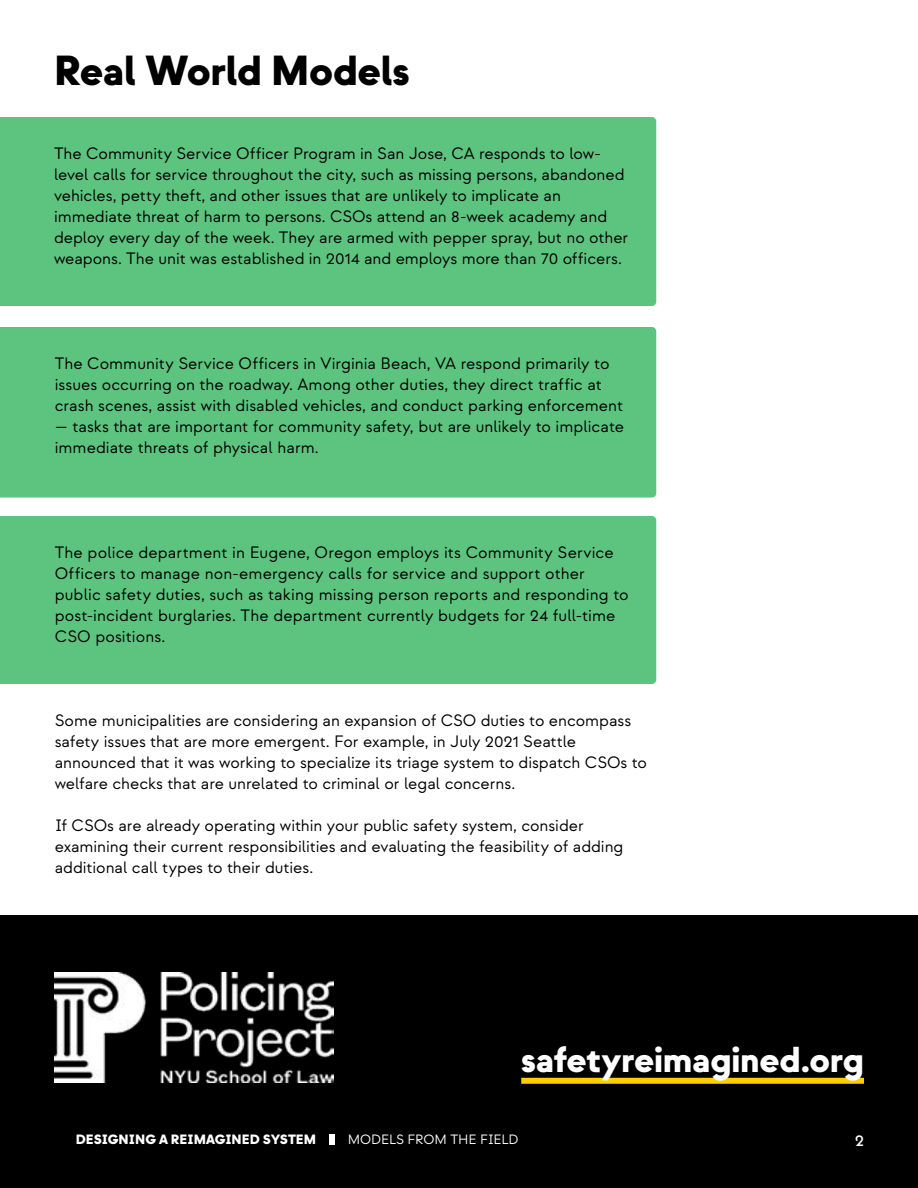
<style>
.page{position:relative;width:918px;height:1188px;background:#fff}
.page>*{position:absolute;margin:0;border:0;box-sizing:border-box;transform-origin:0 0}
.t1{font:900 42px "Strawford";letter-spacing:-.01em;color:#000}
.t2{font:900 36px "Strawford";letter-spacing:-.005em;color:#fff}
.t3{font:16.5px/21px "Strawford";color:#000}
.t4{font:500 16.5px "Strawford";color:#fff}
.t5{font:900 13.5px "Strawford";color:#fff}
.t6{font:13.5px "Strawford";letter-spacing:-.01em;color:#fff}
</style>
<div class="page">
<div style="left:0;top:1115px;width:918px;height:73px;background:#000"></div>
<div style="left:329px;top:1134px;width:6px;height:10px;background:#fff"></div>
<div style="left:0;top:915px;width:918px;height:210px;background:#000"></div>
<div style="left:0;top:117px;width:656px;height:189px;background:#5dc47f"></div>
<div style="left:0;top:327px;width:656px;height:171px;background:#5dc47f"></div>
<div style="left:0;top:516px;width:656px;height:168px;background:#5dc47f"></div>
<img style="left:55px;top:973px;width:279px;height:110px">
<div style="left:521px;top:1078px;width:343px;height:6px;background:#fece00"></div>
<h1 class="t1" style="left:54px;top:44px;width:357px">Real World Models</h1>
<p class="t3" style="left:54px;top:143px;width:576px">The Community Service Officer Program in San Jose, CA responds to low&shy;level calls for service throughout the city, such as missing persons, abandoned vehicles, petty theft, and other issues that are unlikely to implicate an immediate threat of harm to persons. CSOs attend an 8-week academy and deploy every day of the week. They are armed with pepper spray, but no other weapons. The unit was established in 2014 and employs more than 70 officers.</p>
<p class="t3" style="left:55px;top:353px;width:570px">The Community Service Officers in Virginia Beach, VA respond primarily to issues occurring on the roadway. Among other duties, they direct traffic at crash scenes, assist with disabled vehicles, and conduct parking enforcement</p>
<p class="t3" style="left:55px;top:416px;width:571px">— tasks that are important for community safety, but are unlikely to implicate immediate threats of physical harm.</p>
<p class="t3" style="left:55px;top:542px;width:576px">The police department in Eugene, Oregon employs its Community Service Officers to manage non-emergency calls for service and support other public safety duties, such as taking missing person reports and responding to post-incident burglaries. The department currently budgets for 24 full-time CSO positions.</p>
<p class="t3" style="left:55px;top:710px;width:594px">Some municipalities are considering an expansion of CSO duties to encompass safety issues that are more emergent. For example, in July 2021 Seattle announced that it was working to specialize its triage system to dispatch CSOs to welfare checks that are unrelated to criminal or legal concerns.</p>
<p class="t3" style="left:55px;top:815px;width:570px">If CSOs are already operating within your public safety system, consider examining their current responsibilities and evaluating the feasibility of adding additional call types to their duties.</p>
<h2 class="t2" style="left:521px;top:1037px;width:344px">safetyreimagined.org</h2>
<p class="t5" style="left:76px;top:1131px;width:242px">DESIGNING A REIMAGINED SYSTEM</p>
<p class="t6" style="left:348px;top:1131px;width:172px">MODELS FROM THE FIELD</p>
<p class="t4" style="left:855px;top:1130px;width:11px">2</p>
</div>
